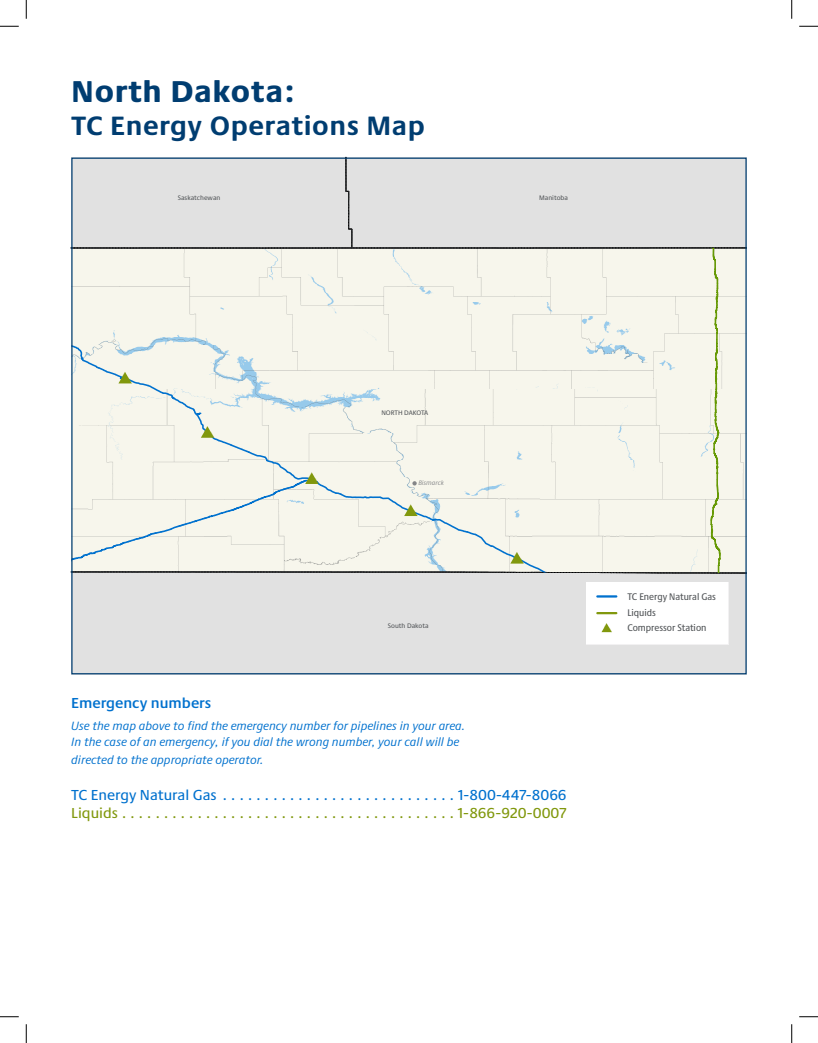
<style>
.page{position:relative;width:818px;height:1043px;background:#fff}
.page>*{position:absolute;margin:0;border:0;box-sizing:border-box;transform-origin:0 0}
.Main_Title{font:800 31.25px "Praxis Next";letter-spacing:.02em;color:#003d71}
.Main_Title-2{font:700 27.5px "Praxis Next";letter-spacing:.02em;color:#003d71}
.t1{font:500 15px/18px "Praxis Next";color:#81980d}
.t2{font:600 15px "Praxis Next";color:#0071ce}
.t3{font:italic 12.5px/16.2px "Praxis Next";color:#0071ce}
.t4{font:500 condensed 10px/15.8px "Praxis Next";color:#54575a}
.t5{font:500 6.75px "Praxis Next";color:#54575a}
.t6{font:500 6.75px "Praxis Next";letter-spacing:-.02em;color:#54575a}
.t7{font:italic 6.75px "Praxis Next";color:#848588}
.s1{color:#0071ce}
</style>
<div class="page">
<svg style="left:73px;top:159px;width:671px;height:513px;background:#e8e8e3"></svg>
<svg style="left:80px;top:348px;width:443px;height:215px;background:#f0f2e9"></svg>
<svg style="left:586px;top:582px;width:142px;height:62px"></svg>
<svg style="left:0;top:25px;width:19px;height:2px"></svg>
<svg style="left:799px;top:25px;width:19px;height:2px"></svg>
<svg style="left:0;top:1016px;width:19px;height:1px"></svg>
<svg style="left:799px;top:1016px;width:19px;height:1px"></svg>
<svg style="left:25px;top:0;width:2px;height:19px"></svg>
<svg style="left:25px;top:1024px;width:2px;height:18px"></svg>
<svg style="left:791px;top:0;width:1px;height:19px"></svg>
<svg style="left:791px;top:1024px;width:1px;height:18px"></svg>
<p class="Main_Title" style="left:71px;top:66px;width:225px">North Dakota:</p>
<p class="Main_Title-2" style="left:71px;top:104px;width:355px">TC Energy Operations Map</p>
<p class="t5" style="left:178px;top:192px;width:44px">Saskatchewan</p>
<p class="t5" style="left:539px;top:192px;width:30px">Manitoba</p>
<p class="t6" style="left:381px;top:407px;width:48px">NORTH DAKOTA</p>
<p class="t7" style="left:418px;top:478px;width:27px">Bismarck</p>
<p class="t5" style="left:388px;top:621px;width:42px">South Dakota</p>
<p class="t2" style="left:71px;top:691px;width:141px">Emergency numbers</p>
<p class="t3" style="left:71px;top:717px;width:395px">Use the map above to find the emergency number for pipelines in your area.<br>In the case of an emergency, if you dial the wrong number, your call will be</p>
<p class="t3" style="left:71px;top:751px;width:194px">directed to the appropriate operator.</p>
<p class="t1" style="left:71px;top:785px;width:496px"><span class="s1">TC Energy Natural Gas . . . . . . . . . . . . . . . . . . . . . . . . . . . 1-800-447-8066<br></span>Liquids . . . . . . . . . . . . . . . . . . . . . . . . . . . . . . . . . . . . . . . 1-866-920-0007</p>
<p class="t4" style="left:627px;top:588px;width:90px">TC Energy Natural Gas<br>Liquids<br>Compressor Station</p>
</div>
